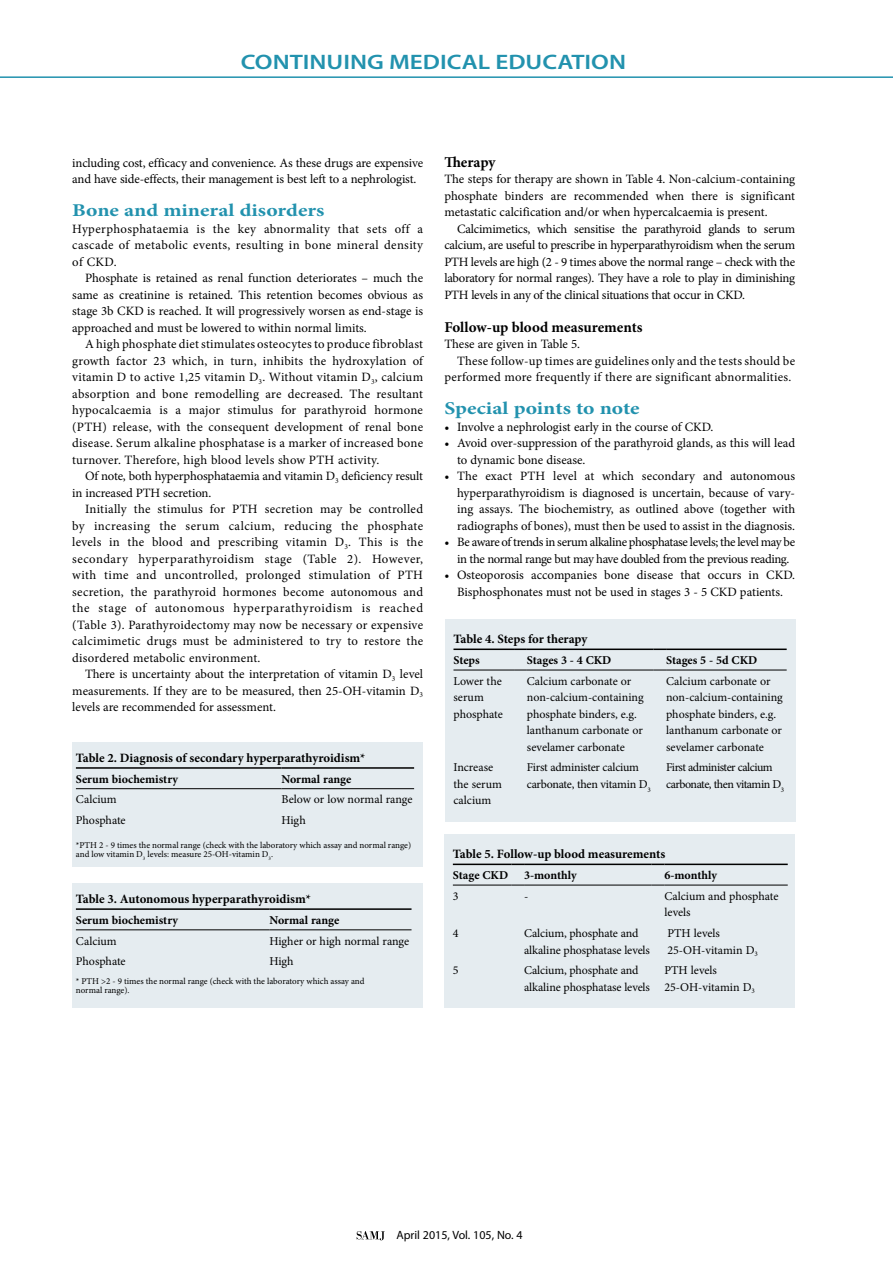
<style>
.page{position:relative;width:893px;height:1263px;background:#fff}
.page>*{position:absolute;margin:0;border:0;box-sizing:border-box;transform-origin:0 0}
.t1{font:600 21px "Myriad Pro";color:#2292ae;scale:1.2 1}
.t2{font:700 18px "Minion Pro";color:#2292ae;scale:1.2 1}
.t3{font:700 15px "Minion Pro";letter-spacing:-.005em;color:#000}
.t4{font:12.75px/16.5px "Minion Pro";letter-spacing:-.005em;color:#000;text-align:justify}
.t5{font:700 12.75px "Minion Pro";color:#000}
.t6{font:12.75px/16.5px "Minion Pro";letter-spacing:-.035em;color:#000;text-align:center}
.t7{font:12.75px "Minion Pro";letter-spacing:.02em;color:#000}
.t8{font:12px/16.5px "Minion Pro";letter-spacing:-.005em;color:#000}
.t9{font:700 12px "Minion Pro";color:#000}
.t10{font:12px/16.5px "Minion Pro";letter-spacing:-.04em;color:#000}
.t11{font:12px "Myriad Pro";color:#000}
.t12{font:9px/9px "Minion Pro";letter-spacing:-.005em;color:#000}
</style>
<div class="page">
<hr style="left:0;top:76px;width:893px;height:2px;background:#2292ae">
<svg style="left:357px;top:1231px;width:28px;height:9px"></svg>
<div style="left:72px;top:742px;width:350px;height:125px;background:#e5ecf0"></div>
<hr style="left:76px;top:767px;width:205px;height:2px;background:#000">
<hr style="left:281px;top:767px;width:133px;height:2px;background:#000">
<hr style="left:76px;top:788px;width:205px;height:1px;background:#000">
<hr style="left:281px;top:788px;width:133px;height:1px;background:#000">
<div style="left:72px;top:883px;width:350px;height:125px;background:#e5ecf0"></div>
<hr style="left:76px;top:908px;width:193px;height:2px;background:#000">
<hr style="left:269px;top:908px;width:143px;height:2px;background:#000">
<hr style="left:76px;top:929px;width:193px;height:1px;background:#000">
<hr style="left:269px;top:929px;width:143px;height:1px;background:#000">
<div style="left:445px;top:619px;width:350px;height:203px;background:#e5ecf0"></div>
<hr style="left:453px;top:648px;width:61px;height:2px;background:#000">
<svg style="left:514px;top:648px;width:13px;height:2px"></svg>
<hr style="left:527px;top:648px;width:126px;height:2px;background:#000">
<svg style="left:653px;top:648px;width:13px;height:2px"></svg>
<hr style="left:666px;top:648px;width:121px;height:2px;background:#000">
<hr style="left:453px;top:670px;width:61px;height:1px;background:#000">
<svg style="left:514px;top:670px;width:13px;height:1px"></svg>
<hr style="left:527px;top:670px;width:126px;height:1px;background:#000">
<svg style="left:653px;top:670px;width:13px;height:1px"></svg>
<hr style="left:666px;top:670px;width:121px;height:1px;background:#000">
<div style="left:444px;top:834px;width:350px;height:174px;background:#e5ecf0"></div>
<hr style="left:453px;top:863px;width:58px;height:2px;background:#000">
<svg style="left:511px;top:863px;width:13px;height:2px"></svg>
<hr style="left:524px;top:863px;width:128px;height:2px;background:#000">
<svg style="left:652px;top:863px;width:12px;height:2px"></svg>
<hr style="left:664px;top:863px;width:124px;height:2px;background:#000">
<hr style="left:453px;top:885px;width:58px;height:1px;background:#000">
<svg style="left:511px;top:885px;width:13px;height:1px"></svg>
<hr style="left:524px;top:885px;width:128px;height:1px;background:#000">
<svg style="left:652px;top:885px;width:12px;height:1px"></svg>
<hr style="left:664px;top:885px;width:124px;height:1px;background:#000">
<h1 class="t1" style="left:241px;top:48px;width:323px">CONTINUING MEDICAL EDUCATION</h1>
<p class="t4" style="left:72px;top:154px;width:352px">including cost, efficacy and convenience. As these drugs are expensive and have side-effects, their management is best left to a nephrologist.</p>
<h2 class="t2" style="left:72px;top:198px;width:212px">Bone and mineral disorders</h2>
<p class="t4" style="left:72px;top:220px;width:352px">Hyperphosphataemia is the key abnormality that sets off a cascade of metabolic events, resulting in bone mineral density of CKD.</p>
<p class="t4" style="left:72px;top:270px;width:352px;text-indent:13px">Phosphate is retained as renal function deteriorates – much the same as creatinine is retained. This retention becomes obvious as stage 3b CKD is reached. It will progressively worsen as end-stage is approached and must be lowered to within normal limits.</p>
<p class="t4" style="left:72px;top:336px;width:352px;text-indent:13px">A high phosphate diet stimulates osteocytes to produce fibroblast growth factor 23 which, in turn, inhibits the hydroxylation of vitamin D to active 1,25 vitamin D<sub>3</sub>. Without vitamin D<sub>3</sub>, calcium absorption and bone remodelling are decreased. The resultant hypocalcaemia is a major stimulus for parathyroid hormone (PTH) release, with the consequent development of renal bone disease. Serum alkaline phosphatase is a marker of increased bone turnover. Therefore, high blood levels show PTH activity.</p>
<p class="t4" style="left:72px;top:468px;width:352px;text-indent:13px">Of note, both hyperphosphataemia and vitamin D<sub>3</sub> deficiency result in increased PTH secretion.</p>
<p class="t4" style="left:72px;top:501px;width:352px;text-indent:13px">Initially the stimulus for PTH secretion may be controlled by increasing the serum calcium, reducing the phosphate levels in the blood and prescribing vitamin D<sub>3</sub>. This is the secondary hyperparathyroidism stage (Table 2). However, with time and uncontrolled, prolonged stimulation of PTH secretion, the parathyroid hormones become autonomous and the stage of autonomous hyperparathyroidism is reached (Table 3). Parathyroidectomy may now be necessary or expensive calcimimetic drugs must be administered to try to restore the disordered metabolic environment.</p>
<p class="t4" style="left:72px;top:666px;width:352px;text-indent:13px">There is uncertainty about the interpretation of vitamin D<sub>3</sub> level measurements. If they are to be measured, then 25-OH-vitamin D<sub>3 </sub>levels are recommended for assessment.</p>
<p class="t5" style="left:76px;top:749px;width:291px">Table 2. Diagnosis of secondary hyperparathyroidism*</p>
<p class="t9" style="left:76px;top:770px;width:104px">Serum biochemistry</p>
<p class="t9" style="left:281px;top:770px;width:71px">Normal range</p>
<p class="t8" style="left:76px;top:791px;width:42px">Calcium</p>
<p class="t8" style="left:281px;top:791px;width:133px">Below or low normal range</p>
<p class="t8" style="left:76px;top:812px;width:51px">Phosphate</p>
<p class="t8" style="left:281px;top:812px;width:26px">High</p>
<p class="t12" style="left:76px;top:840px;width:337px">*PTH 2 - 9 times the normal range (check with the laboratory which assay and normal range) and low vitamin D<sub>3</sub> levels: measure 25-OH-vitamin D<sub>3</sub>.</p>
<p class="t5" style="left:76px;top:890px;width:237px">Table 3. Autonomous hyperparathyroidism*</p>
<p class="t9" style="left:76px;top:911px;width:104px">Serum biochemistry</p>
<p class="t9" style="left:269px;top:911px;width:71px">Normal range</p>
<p class="t8" style="left:76px;top:932px;width:42px">Calcium</p>
<p class="t8" style="left:269px;top:932px;width:141px">Higher or high normal range</p>
<p class="t8" style="left:76px;top:953px;width:51px">Phosphate</p>
<p class="t8" style="left:269px;top:953px;width:26px">High</p>
<p class="t12" style="left:76px;top:976px;width:290px">* PTH &gt;2 - 9 times the normal range (check with the laboratory which assay and normal range).</p>
<p class="t3" style="left:444px;top:151px;width:53px">Therapy</p>
<p class="t4" style="left:444px;top:171px;width:352px">The steps for therapy are shown in Table 4. Non-calcium-containing phosphate binders are recommended when there is significant metastatic calcification and/or when hypercalcaemia is present.</p>
<p class="t4" style="left:444px;top:220px;width:352px;text-indent:13px">Calcimimetics, which sensitise the parathyroid glands to serum calcium, are useful to prescribe in hyperparathyroidism when the serum PTH levels are high (2 - 9 times above the normal range – check with the laboratory for normal ranges). They have a role to play in diminishing PTH levels in any of the clinical situations that occur in CKD.</p>
<p class="t3" style="left:444px;top:316px;width:200px">Follow-up blood measurements</p>
<p class="t4" style="left:444px;top:336px;width:137px">These are given in Table 5.</p>
<p class="t7" style="left:457px;top:352px;width:340px">These follow-up times are guidelines only and the tests should be</p>
<p class="t7" style="left:444px;top:368px;width:348px">performed more frequently if there are significant abnormalities.</p>
<h2 class="t2" style="left:444px;top:396px;width:164px">Special points to note</h2>
<p class="t4" style="left:444px;top:418px;width:271px">• Involve a nephrologist early in the course of CKD.</p>
<p class="t4" style="left:457px;top:435px;width:340px;text-indent:-13px">• Avoid over-suppression of the parathyroid glands, as this will lead to dynamic bone disease.</p>
<p class="t4" style="left:457px;top:468px;width:340px;text-indent:-13px">• The exact PTH level at which secondary and autonomous hyperparathyroidism is diagnosed is uncertain, because of vary&shy;ing assays. The biochemistry, as outlined above (together with radiographs of bones), must then be used to assist in the diagnosis.</p>
<p class="t6" style="left:444px;top:534px;width:352px">• Be aware of trends in serum alkaline phosphatase levels; the level may be in the normal range but may have doubled from the previous reading.</p>
<p class="t4" style="left:444px;top:567px;width:352px;text-align:center">• Osteoporosis accompanies bone disease that occurs in CKD.<br>Bisphosphonates must not be used in stages 3 - 5 CKD patients.</p>
<p class="t5" style="left:453px;top:630px;width:135px">Table 4. Steps for therapy</p>
<p class="t9" style="left:453px;top:652px;width:28px">Steps</p>
<p class="t9" style="left:527px;top:652px;width:86px">Stages 3 - 4 CKD</p>
<p class="t9" style="left:666px;top:652px;width:93px">Stages 5 - 5d CKD</p>
<p class="t8" style="left:453px;top:673px;width:51px">Lower the serum phosphate</p>
<p class="t8" style="left:527px;top:673px;width:118px">Calcium carbonate or non-calcium-containing phosphate binders, e.g. lanthanum carbonate or sevelamer carbonate</p>
<p class="t8" style="left:666px;top:673px;width:118px">Calcium carbonate or non-calcium-containing phosphate binders, e.g. lanthanum carbonate or sevelamer carbonate</p>
<p class="t8" style="left:453px;top:759px;width:50px">Increase the serum calcium</p>
<p class="t8" style="left:527px;top:759px;width:125px">First administer calcium carbonate, then vitamin D<sub>3</sub></p>
<p class="t10" style="left:666px;top:759px;width:119px">First administer calcium carbonate, then vitamin D<sub>3</sub></p>
<p class="t5" style="left:453px;top:845px;width:214px">Table 5. Follow-up blood measurements</p>
<p class="t9" style="left:453px;top:867px;width:57px">Stage CKD</p>
<p class="t9" style="left:524px;top:867px;width:54px">3-monthly</p>
<p class="t9" style="left:664px;top:867px;width:54px">6-monthly</p>
<p class="t8" style="left:453px;top:888px;width:7px">3</p>
<p class="t8" style="left:524px;top:888px;width:6px">-</p>
<p class="t8" style="left:664px;top:888px;width:116px">Calcium and phosphate levels</p>
<p class="t8" style="left:453px;top:925px;width:7px">4</p>
<p class="t8" style="left:524px;top:925px;width:127px">Calcium, phosphate and alkaline phosphatase levels</p>
<p class="t8" style="left:667px;top:925px;width:92px">PTH levels<br>25-OH-vitamin D<sub>3</sub></p>
<p class="t8" style="left:453px;top:962px;width:7px">5</p>
<p class="t8" style="left:524px;top:962px;width:127px">Calcium, phosphate and alkaline phosphatase levels</p>
<p class="t8" style="left:664px;top:962px;width:92px">PTH levels<br>25-OH-vitamin D<sub>3</sub></p>
<p class="t11" style="left:396px;top:1228px;width:128px">April 2015, Vol. 105, No. 4</p>
</div>
